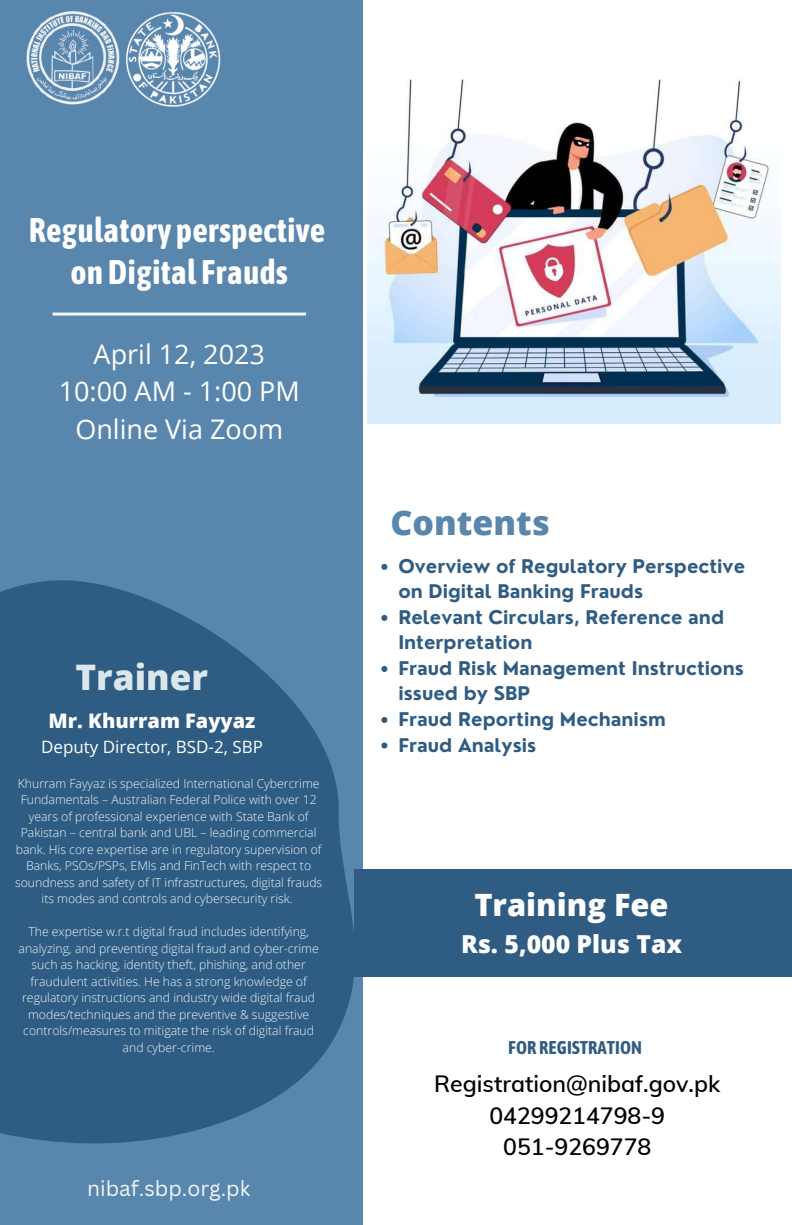
<style>
.page{position:relative;width:792px;height:1225px;background:#fff}
.page>*{position:absolute;margin:0;border:0;box-sizing:border-box;transform-origin:0 0}
.t1{font:800 35.2px "Open Sans";color:#dae7ed}
.t2{font:700 34px/42px "Asap Condensed";color:#fff;text-align:center}
.t3{font:800 34px "Open Sans";color:#5986ad}
.t4{font:800 30.8px "Open Sans";color:#fff}
.t5{font:27px/37.6px "Open Sans";color:#fff;text-align:center}
.t6{font:800 24.8px "Open Sans";color:#fff}
.t7{font:600 23px/31.5px "Muli";color:#000;text-align:center}
.t8{font:21px "Canva Sans";color:#f1f6f8}
.t9{font:800 20px "Open Sans";color:#fff}
.t10{font:700 18.4px/25.5px "Nourd";color:#2f5c82}
.t11{font:700 18.4px "Asap Condensed";color:#2f5c82}
.t12{font:17px "Open Sans";color:#fff}
.t13{font:300 12.3px/16.5px "Open Sans";color:#f1f6f8;text-align:center}
</style>
<div class="page">
<div style="left:0;top:0;width:363px;height:1224px;background:#5986ad"></div>
<svg style="left:0;top:580px;width:363px;height:564px;fill:#2f5c82"></svg>
<img style="left:126px;top:12px;width:95px;height:95px">
<img style="left:26px;top:11px;width:94px;height:94px">
<img style="left:367px;top:79px;width:413px;height:344px">
<div style="left:354px;top:869px;width:438px;height:107px;background:#2f5c82"></div>
<svg style="left:381px;top:563px;width:6px;height:6px"></svg>
<svg style="left:381px;top:614px;width:6px;height:6px"></svg>
<svg style="left:381px;top:666px;width:6px;height:5px"></svg>
<svg style="left:381px;top:717px;width:6px;height:5px"></svg>
<svg style="left:381px;top:742px;width:6px;height:6px"></svg>
<hr style="left:53px;top:312px;width:253px;height:3px;background:#f1f6f8">
<h2 class="t2" style="left:29px;top:209px;width:298px">Regulatory perspective onDigital Frauds</h2>
<h3 class="t5" style="left:59px;top:334px;width:242px">April 12, 2023<br>10:00 AM - 1:00 PM<br>Online Via Zoom</h3>
<h1 class="t1" style="left:75px;top:652px;width:134px">Trainer</h1>
<h3 class="t9" style="left:49px;top:706px;width:208px">Mr. Khurram Fayyaz</h3>
<h3 class="t12" style="left:41px;top:734px;width:223px">Deputy Director, BSD-2, SBP</h3>
<p class="t13" style="left:15px;top:774px;width:309px">Khurram Fayyaz is specialized International Cybercrime Fundamentals – Australian Federal Police with over 12 years of professional experience with State Bank of Pakistan – central bank and UBL – leading commercial bank. His core expertise are in regulatory supervision of Banks, PSOs/PSPs, EMIs and FinTech with respect to soundness and safety of IT infrastructures, digital frauds its modes and controls and cybersecurity risk.</p>
<p class="t13" style="left:19px;top:922px;width:302px">The expertise w.r.t digital fraud includes identifying, analyzing, and preventing digital fraud and cyber-crime such as hacking, identity theft, phishing, and other fraudulent activities. He has a strong knowledge of regulatory instructions and industry wide digital fraud modes/techniques and the preventive &amp; suggestive controls/measures to mitigate the risk of digital fraud and cyber-crime.</p>
<h3 class="t8" style="left:87px;top:1173px;width:165px">nibaf.sbp.org.pk</h3>
<h2 class="t3" style="left:390px;top:498px;width:161px">Contents</h2>
<h3 class="t10" style="left:398px;top:553px;width:348px">Overview of Regulatory Perspective on Digital Banking Frauds<br>Relevant Circulars, Reference and<br>Interpretation<br>Fraud Risk Management Instructions issued by SBP<br>Fraud Reporting Mechanism<br>Fraud Analysis</h3>
<h3 class="t4" style="left:474px;top:882px;width:196px">Training Fee</h3>
<h3 class="t6" style="left:461px;top:926px;width:223px">Rs. 5,000 Plus Tax</h3>
<h3 class="t11" style="left:508px;top:1036px;width:135px">FOR REGISTRATION</h3>
<h3 class="t7" style="left:434px;top:1067px;width:288px">Registration@nibaf.gov.pk<br>04299214798-9<br>051-9269778</h3>
</div>
